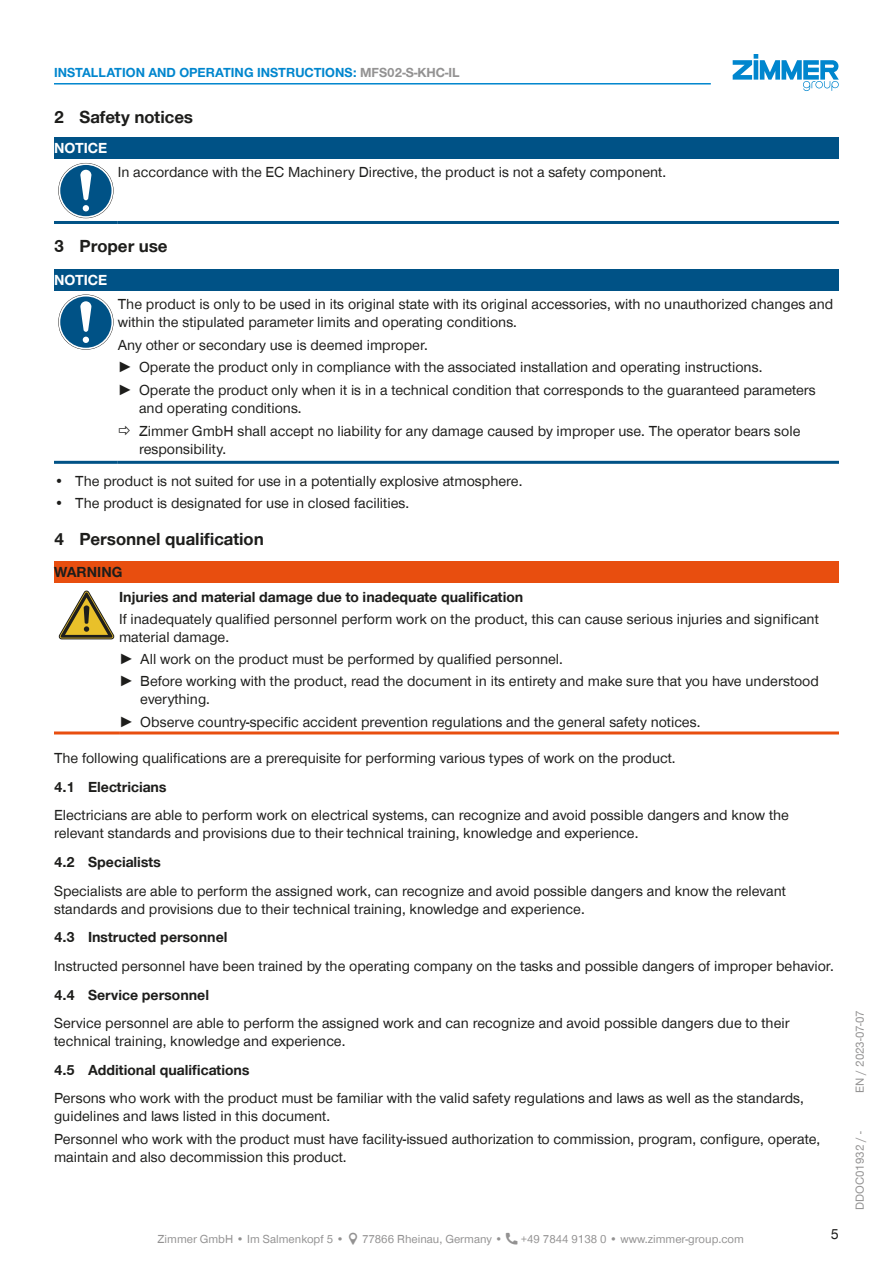
<style>
.page{position:relative;width:893px;height:1263px;background:#fff}
.page>*{position:absolute;margin:0;border:0;box-sizing:border-box;transform-origin:0 0}
.t1{font:700 18px "Zimmer Group Sans";color:#1d1d1b}
.CB_AF_TD-Text{font:15px/18px "Zimmer Group Sans Global";color:#1d1d1b}
.t2{font:700 15px "Zimmer Group Sans";color:#1d1d1b}
.CB_AF_TD-Text-2{font:700 15px "Zimmer Group Sans Global";color:#1d1d1b}
.CB_AF_TD-Signalwort{font:700 15px "Zimmer Group Sans Global";color:#fff}
.CB_AF_TD-Signalwort-2{font:700 15px "Zimmer Group Sans Global";color:#1d1d1b}
.t3{font:15px "Zimmer Group Sans";color:#1d1d1b}
.t4{font:700 13.5px "Zimmer Group Sans Global";color:#0086ce}
.t5{font:12px "Zimmer Group Sans Global";color:#939292}
.t6{font:12px "Zimmer Group Sans";color:#939292}
.s1{color:#939292}
.s2{font-family:"Zimmer Group Sans"}
</style>
<div class="page">
<svg style="left:733px;top:54px;width:106px;height:37px"></svg>
<hr style="left:54px;top:83px;width:657px;height:2px;background:#0086ce">
<div style="left:54px;top:137px;width:785px;height:22px;background:#005286"></div>
<hr style="left:54px;top:221px;width:64px;height:3px;background:#005286">
<hr style="left:118px;top:221px;width:721px;height:3px;background:#005286">
<svg style="left:58px;top:163px;width:56px;height:55px"></svg>
<svg style="left:59px;top:163px;width:54px;height:55px"></svg>
<div style="left:60px;top:165px;width:52px;height:51px;background:#005286;border-radius:50%"></div>
<svg style="left:80px;top:170px;width:11px;height:41px"></svg>
<div style="left:54px;top:269px;width:785px;height:21px;background:#005286"></div>
<hr style="left:54px;top:461px;width:64px;height:3px;background:#005286">
<hr style="left:118px;top:461px;width:721px;height:3px;background:#005286">
<svg style="left:58px;top:294px;width:56px;height:56px"></svg>
<svg style="left:59px;top:295px;width:54px;height:54px"></svg>
<div style="left:60px;top:296px;width:52px;height:52px;background:#005286;border-radius:50%"></div>
<svg style="left:80px;top:301px;width:11px;height:42px"></svg>
<div style="left:54px;top:562px;width:785px;height:21px;background:#e84e0f"></div>
<hr style="left:54px;top:731px;width:65px;height:3px;background:#e84e0f">
<hr style="left:119px;top:731px;width:720px;height:3px;background:#e84e0f">
<svg style="left:59px;top:591px;width:55px;height:48px"></svg>
<p class="t4" style="left:54px;top:65px;width:407px">INSTALLATION AND OPERATING INSTRUCTIONS: <span class="s1">MFS02-S-KHC-IL</span></p>
<p class="t1" style="left:54px;top:105px;width:141px">2 Safety notices</p>
<p class="CB_AF_TD-Signalwort" style="left:54px;top:139px;width:55px">NOTICE</p>
<p class="CB_AF_TD-Text" style="left:118px;top:163px;width:550px">In accordance with the EC Machinery Directive, the product is not a safety component.</p>
<p class="t1" style="left:54px;top:234px;width:115px">3 Proper use</p>
<p class="CB_AF_TD-Signalwort" style="left:54px;top:271px;width:55px">NOTICE</p>
<p class="CB_AF_TD-Text" style="left:118px;top:295px;width:717px">The product is only to be used in its original state with its original accessories, with no unauthorized changes and within the stipulated parameter limits and operating conditions.</p>
<p class="CB_AF_TD-Text" style="left:118px;top:335px;width:311px">Any other or secondary use is deemed improper.</p>
<p class="CB_AF_TD-Text" style="left:118px;top:358px;width:646px"><span class="s2">►</span> Operate the product only in compliance with the associated installation and operating instructions.</p>
<p class="CB_AF_TD-Text" style="left:139px;top:381px;width:678px;text-indent:-21px"><span class="s2">►</span> Operate the product only when it is in a technical condition that corresponds to the guaranteed parameters and operating conditions.</p>
<p class="CB_AF_TD-Text" style="left:139px;top:422px;width:663px">Zimmer GmbH shall accept no liability for any damage caused by improper use. The operator bears sole responsibility.</p>
<p class="CB_AF_TD-Text" style="left:54px;top:472px;width:470px">• The product is not suited for use in a potentially explosive atmosphere.</p>
<p class="CB_AF_TD-Text" style="left:54px;top:494px;width:357px">• The product is designated for use in closed facilities.</p>
<p class="t1" style="left:54px;top:527px;width:211px">4 Personnel qualification</p>
<p class="CB_AF_TD-Signalwort-2" style="left:54px;top:563px;width:70px">WARNING</p>
<p class="CB_AF_TD-Text-2" style="left:119px;top:588px;width:406px">Injuries and material damage due to inadequate qualification</p>
<p class="CB_AF_TD-Text" style="left:119px;top:610px;width:701px">If inadequately qualified personnel perform work on the product, this can cause serious injuries and significant material damage.</p>
<p class="CB_AF_TD-Text" style="left:119px;top:650px;width:445px"><span class="s2">►</span> All work on the product must be performed by qualified personnel.</p>
<p class="CB_AF_TD-Text" style="left:140px;top:672px;width:680px;text-indent:-21px"><span class="s2">►</span> Before working with the product, read the document in its entirety and make sure that you have understood everything.</p>
<p class="CB_AF_TD-Text" style="left:119px;top:712px;width:583px"><span class="s2">►</span> Observe country-specific accident prevention regulations and the general safety notices.</p>
<p class="CB_AF_TD-Text" style="left:54px;top:749px;width:623px">The following qualifications are a prerequisite for performing various types of work on the product.</p>
<p class="t2" style="left:54px;top:777px;width:114px">4.1 Electricians</p>
<p class="CB_AF_TD-Text" style="left:54px;top:806px;width:736px">Electricians are able to perform work on electrical systems, can recognize and avoid possible dangers and know the relevant standards and provisions due to their technical training, knowledge and experience.</p>
<p class="t2" style="left:54px;top:852px;width:108px">4.2 Specialists</p>
<p class="CB_AF_TD-Text" style="left:54px;top:881px;width:734px">Specialists are able to perform the assigned work, can recognize and avoid possible dangers and know the relevant standards and provisions due to their technical training, knowledge and experience.</p>
<p class="t2" style="left:54px;top:927px;width:175px">4.3 Instructed personnel</p>
<p class="CB_AF_TD-Text" style="left:54px;top:957px;width:781px">Instructed personnel have been trained by the operating company on the tasks and possible dangers of improper behavior.</p>
<p class="t2" style="left:54px;top:984px;width:157px">4.4 Service personnel</p>
<p class="CB_AF_TD-Text" style="left:54px;top:1014px;width:737px">Service personnel are able to perform the assigned work and can recognize and avoid possible dangers due to their technical training, knowledge and experience.</p>
<p class="t2" style="left:54px;top:1060px;width:197px">4.5 Additional qualifications</p>
<p class="CB_AF_TD-Text" style="left:54px;top:1089px;width:751px">Persons who work with the product must be familiar with the valid safety regulations and laws as well as the standards, guidelines and laws listed in this document.</p>
<p class="CB_AF_TD-Text" style="left:54px;top:1129px;width:768px">Personnel who work with the product must have facility-issued authorization to commission, program, configure, operate, maintain and also decommission this product.</p>
<p class="t5" style="left:158px;top:1232px;width:188px">Zimmer GmbH • Im Salmenkopf 5 •</p>
<p class="t5" style="left:362px;top:1232px;width:142px">77866 Rheinau, Germany •</p>
<p class="t5" style="left:521px;top:1232px;width:225px">+49 7844 9138 0 • www.zimmer-group.com</p>
<p class="t3" style="left:831px;top:1224px;width:9px">5</p>
<p class="t6" style="left:852px;top:1093px;width:84px;rotate:-90deg">EN / 2023-07-07</p>
<p class="t6" style="left:852px;top:1210px;width:80px;rotate:-90deg">DDOC01932 / -</p>
</div>
